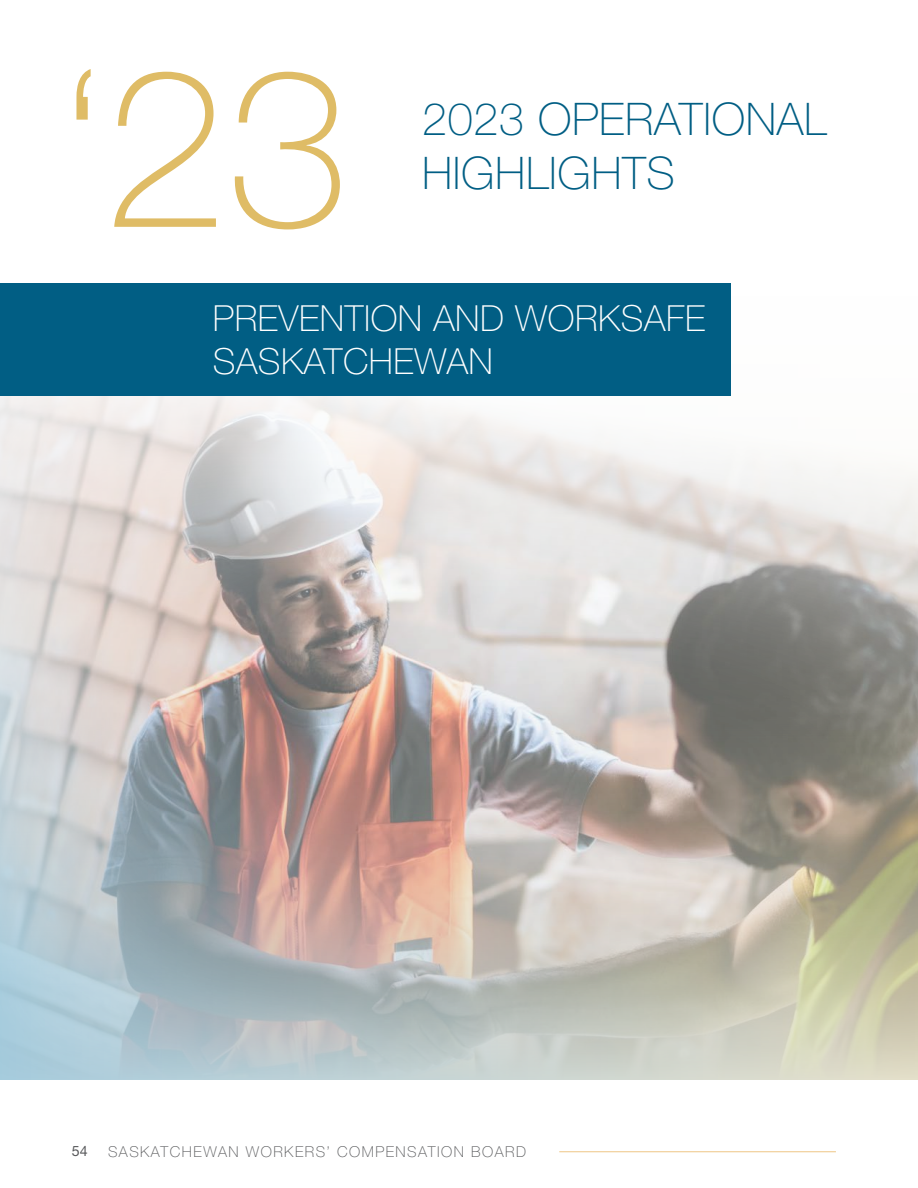
<style>
.page{position:relative;width:918px;height:1188px;background:#fff}
.page>*{position:absolute;margin:0;border:0;box-sizing:border-box;transform-origin:0 0}
._0_NewHeader{font:100 220.95px "Helvetica Neue LT Std";color:#dfbc66}
._0_NewHeader-2{font:100 45px/54px "Helvetica Neue LT Std";letter-spacing:.015em;color:#015e84}
._0_NewHeader-3{font:100 36px/43.2px "Helvetica Neue LT Std";letter-spacing:.015em;color:#fff}
.t1{font:100 15px "Helvetica Neue LT Std";letter-spacing:.1em;color:#57585a}
.t2{font:14.25px "Helvetica Neue LT Std";color:#57585a}
</style>
<div class="page">
<hr style="left:559px;top:1151px;width:277px;height:1px;background:#eec686">
<img style="left:0;top:396px;width:918px;height:684px">
<div style="left:0;top:283px;width:731px;height:113px;background:#015e84"></div>
<p class="_0_NewHeader" style="left:59px;top:22px;width:292px">‘23</p>
<p class="_0_NewHeader-2" style="left:422px;top:92px;width:406px">2023 OPERATIONAL<br>HIGHLIGHTS</p>
<p class="_0_NewHeader-3" style="left:213px;top:297px;width:494px">PREVENTION AND WORKSAFE<br>SASKATCHEWAN</p>
<p class="t2" style="left:72px;top:1143px;width:17px">54</p>
<p class="t1" style="left:108px;top:1143px;width:420px">SASKATCHEWAN WORKERS’ COMPENSATION BOARD</p>
</div>
